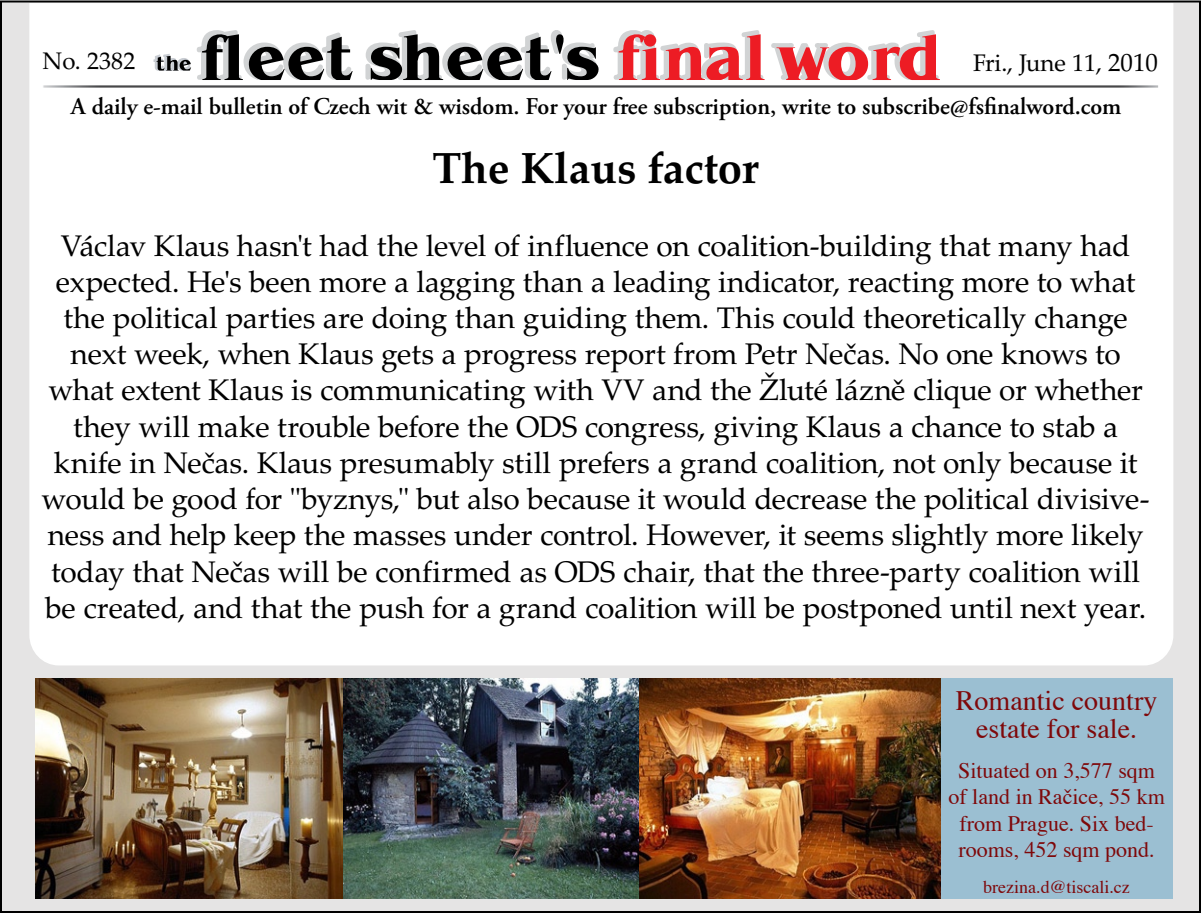
<style>
.page{position:relative;width:1201px;height:913px;background:#fff}
.page>*{position:absolute;margin:0;border:0;box-sizing:border-box;transform-origin:0 0}
.t1{font:700 43.6px "Palatino LTCE";color:#000}
.t2{font:29.8px/36.2px "Palatino LTCE";letter-spacing:-.005em;color:#000;text-align:center}
.t3{font:28px/28px "Times";color:#7e080a;text-align:center}
.t4{font:600 24px "Adobe Garamond Pro";color:#000}
.t5{font:24px "Palatino LTCE";color:#000}
.t6{font:22px/26.4px "Times";color:#7e080a;text-align:center}
.t7{font:18px "Times";color:#7e080a}
.s1{font-size:25px}
</style>
<div class="page">
<div style="left:1px;top:1px;width:1198px;height:910px;background:#e5e4e4"></div>
<div style="left:28px;top:1px;width:1146px;height:665px;background:#fff"></div>
<img style="left:40px;top:83px;width:1120px;height:7px">
<svg style="left:153px;top:30px;width:446px;height:50px;background:#a3a3a4"></svg>
<svg style="left:611px;top:30px;width:328px;height:50px;background:#eda0a3"></svg>
<img style="left:342px;top:678px;width:598px;height:220px">
<img style="left:35px;top:678px;width:307px;height:220px">
<div style="left:940px;top:678px;width:231px;height:220px;background:#9bbfd2"></div>
<p class="t5" style="left:42px;top:47px;width:94px">No. 2382</p>
<p class="t5" style="left:972px;top:49px;width:186px">Fri., June 11, <span class="s1">2010</span></p>
<p class="t4" style="left:71px;top:93px;width:1051px">A daily e-mail bulletin of Czech wit &amp; wisdom. For your free subscription, write to subscribe@fsfinalword.com</p>
<h1 class="t1" style="left:432px;top:142px;width:328px">The Klaus factor</h1>
<p class="t2" style="left:42px;top:228px;width:1109px">Václav Klaus hasn't had the level of influence on coalition-building that many had expected. He's been more a lagging than a leading indicator, reacting more to what the political parties are doing than guiding them. This could theoretically change next week, when Klaus gets a progress report from Petr Nečas. No one knows to what extent Klaus is communicating with VV and the Žluté lázně clique or whether they will make trouble before the ODS congress, giving Klaus a chance to stab a knife in Nečas. Klaus presumably still prefers a grand coalition, not only because it would be good for "byznys," but also because it would decrease the political divisive&shy;ness and help keep the masses under control. However, it seems slightly more likely today that Nečas will be confirmed as ODS chair, that the three-party coalition will be created, and that the push for a grand coalition will be postponed until next year.</p>
<p class="t3" style="left:955px;top:683px;width:203px">Romantic country estate for sale.</p>
<p class="t6" style="left:948px;top:755px;width:218px">Situated on 3,577 sqm of land in Račice, 55 km from Prague. Six bed&shy;rooms, 452 sqm pond.</p>
<p class="t7" style="left:983px;top:869px;width:148px">brezina.d@tiscali.cz</p>
</div>
